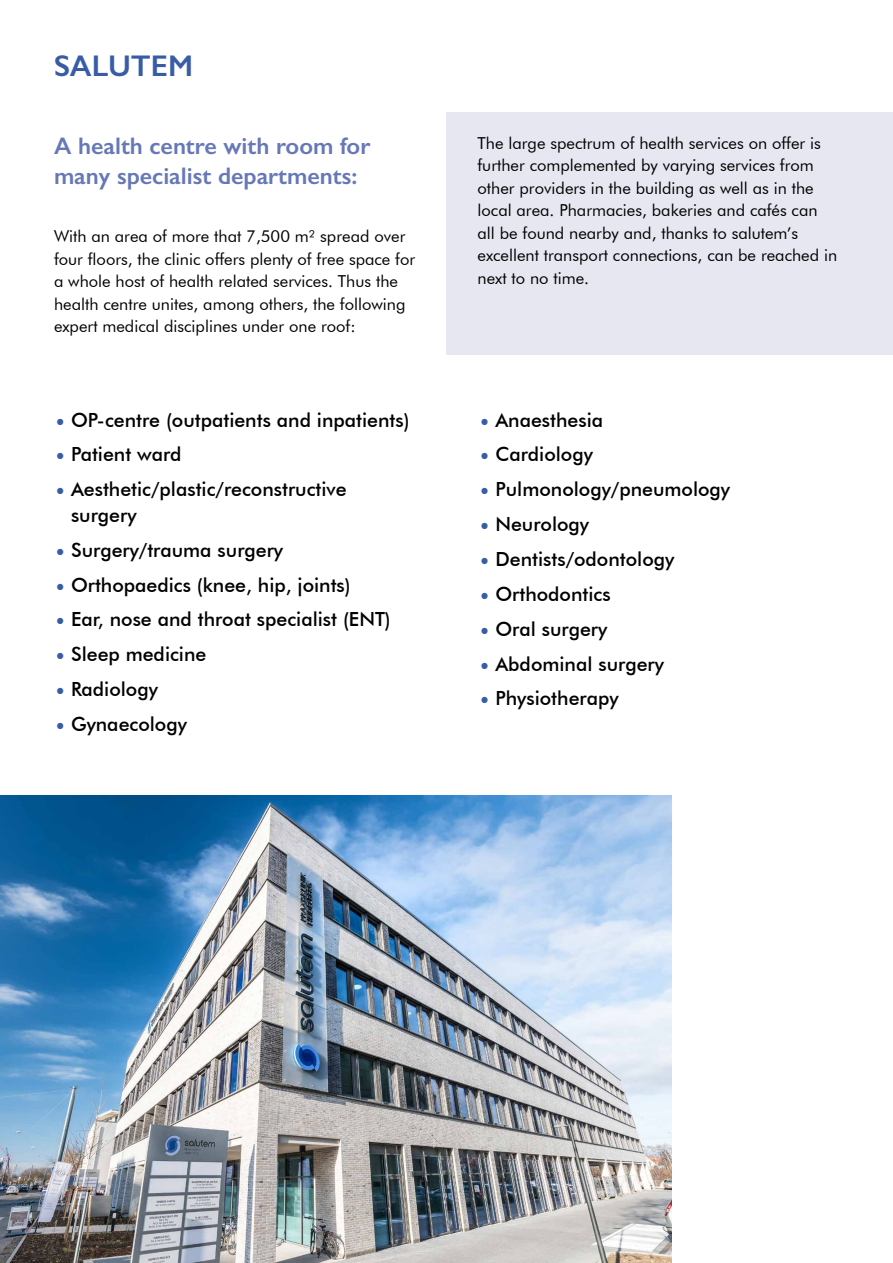
<style>
.page{position:relative;width:893px;height:1263px;background:#fff}
.page>*{position:absolute;margin:0;border:0;box-sizing:border-box;transform-origin:0 0}
.t1{font:600 30px "Gill Sans";color:#385ca6}
.t2{font:600 24px/30px "Gill Sans";color:#6778b7}
.t3{font:500 19.5px/25.5px "Futura BT";color:#000}
.Text{font:16.5px/22.5px "Futura BT";color:#000}
.s1{font-size:21px;color:#385ca6}
</style>
<div class="page">
<div style="left:446px;top:112px;width:447px;height:243px;background:#e7e7f2"></div>
<img style="left:0;top:795px;width:671px;height:468px">
<h2 class="t1" style="left:54px;top:47px;width:141px">SALUTEM</h2>
<h3 class="t2" style="left:54px;top:130px;width:318px">A health centre with room for many specialist departments:</h3>
<p class="Text" style="left:54px;top:225px;width:363px">With an area of more that 7,500 m² spread over four floors, the clinic offers plenty of free space for a whole host of health related services. Thus the health centre unites, among others, the following expert medical disciplines under one roof:</p>
<p class="t3" style="left:54px;top:407px;width:357px"><span class="s1">•</span> OP-centre (outpatients and inpatients)</p>
<p class="t3" style="left:54px;top:442px;width:129px"><span class="s1">•</span> Patient ward</p>
<p class="t3" style="left:71px;top:476px;width:277px;text-indent:-17px"><span class="s1">•</span> Aesthetic/plastic/reconstructive surgery</p>
<p class="t3" style="left:54px;top:537px;width:231px"><span class="s1">•</span> Surgery/trauma surgery</p>
<p class="t3" style="left:54px;top:572px;width:298px"><span class="s1">•</span> Orthopaedics (knee, hip, joints)</p>
<p class="t3" style="left:54px;top:606px;width:338px"><span class="s1">•</span> Ear, nose and throat specialist (ENT)</p>
<p class="t3" style="left:54px;top:641px;width:154px"><span class="s1">•</span> Sleep medicine</p>
<p class="t3" style="left:54px;top:676px;width:105px"><span class="s1">•</span> Radiology</p>
<p class="t3" style="left:54px;top:711px;width:134px"><span class="s1">•</span> Gynaecology</p>
<p class="Text" style="left:477px;top:131px;width:361px">The large spectrum of health services on offer is further complemented by varying services from other providers in the building as well as in the local area. Pharmacies, bakeries and cafés can all be found nearby and, thanks to salutem’s excellent transport connections, can be reached in next to no time.</p>
<p class="t3" style="left:478px;top:407px;width:126px"><span class="s1">•</span> Anaesthesia</p>
<p class="t3" style="left:478px;top:442px;width:116px"><span class="s1">•</span> Cardiology</p>
<p class="t3" style="left:478px;top:476px;width:253px"><span class="s1">•</span> Pulmonology/pneumology</p>
<p class="t3" style="left:478px;top:511px;width:112px"><span class="s1">•</span> Neurology</p>
<p class="t3" style="left:478px;top:546px;width:197px"><span class="s1">•</span> Dentists/odontology</p>
<p class="t3" style="left:478px;top:581px;width:134px"><span class="s1">•</span> Orthodontics</p>
<p class="t3" style="left:478px;top:616px;width:130px"><span class="s1">•</span> Oral surgery</p>
<p class="t3" style="left:478px;top:651px;width:187px"><span class="s1">•</span> Abdominal surgery</p>
<p class="t3" style="left:478px;top:686px;width:142px"><span class="s1">•</span> Physiotherapy</p>
</div>
